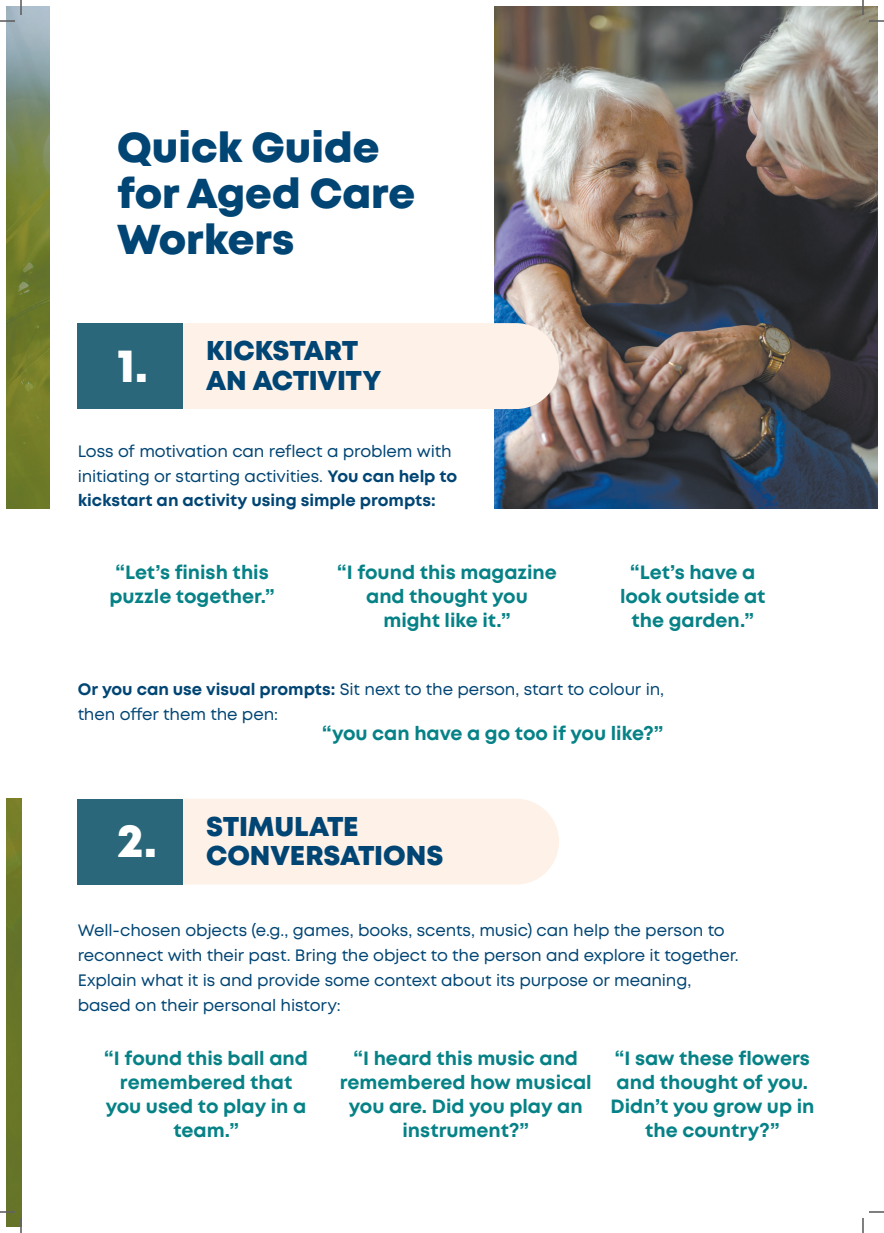
<style>
.page{position:relative;width:884px;height:1233px;background:#fff}
.page>*{position:absolute;margin:0;border:0;box-sizing:border-box;transform-origin:0 0}
.t1{font:800 47.1px "Mont";color:#fff}
.t2{font:800 41.7px/45.7px "Mont";color:#004574}
.t3{font:800 27.2px/29.6px "Mont";letter-spacing:-.01em;color:#004574}
.t4{font:700 19.2px/24.1px "Mont";letter-spacing:-.005em;color:#068287;text-align:center}
.t5{font:16.5px/24.8px "Mont";letter-spacing:-.005em;color:#004574}
.s1{font-weight:700}
</style>
<div class="page">
<img style="left:494px;top:7px;width:383px;height:502px">
<div style="left:183px;top:323px;width:376px;height:86px;background:#fef1e7"></div>
<div style="left:102px;top:798px;width:457px;height:86px;background:#fef1e7;border-radius:43px"></div>
<img style="left:7px;top:7px;width:42px;height:502px">
<div style="left:78px;top:323px;width:105px;height:86px;background:#2a677a"></div>
<div style="left:78px;top:798px;width:105px;height:86px;background:#2a677a"></div>
<img style="left:7px;top:798px;width:14px;height:428px">
<svg style="left:0;top:1211px;width:15px;height:1px"></svg>
<svg style="left:869px;top:1211px;width:15px;height:1px"></svg>
<svg style="left:0;top:0;width:22px;height:22px"></svg>
<svg style="left:20px;top:1218px;width:2px;height:15px"></svg>
<svg style="left:862px;top:0;width:22px;height:22px"></svg>
<svg style="left:862px;top:1218px;width:2px;height:15px"></svg>
<h2 class="t2" style="left:117px;top:125px;width:300px">Quick Guide for Aged Care<br>Workers</h2>
<h1 class="t1" style="left:117px;top:334px;width:33px">1.</h1>
<h3 class="t3" style="left:206px;top:336px;width:177px">KICKSTART<br>AN ACTIVITY</h3>
<p class="t5" style="left:78px;top:439px;width:381px">Loss of motivation can reflect a problem with initiating or starting activities. <span class="s1">You can help to kickstart an activity using simple prompts:</span></p>
<p class="t4" style="left:110px;top:560px;width:167px">“Let’s finish this puzzle together.”</p>
<p class="t4" style="left:337px;top:560px;width:221px">“I found this magazine and thought you might like it.”</p>
<p class="t4" style="left:620px;top:560px;width:147px">“Let’s have a look outside at the garden.”</p>
<p class="t5" style="left:78px;top:677px;width:588px"><span class="s1">Or you can use visual prompts:</span> Sit next to the person, start to colour in, then offer them the pen:</p>
<p class="t4" style="left:322px;top:721px;width:343px">“you can have a go too if you like?”</p>
<h1 class="t1" style="left:117px;top:810px;width:42px">2.</h1>
<h3 class="t3" style="left:206px;top:811px;width:239px">STIMULATE<br>CONVERSATIONS</h3>
<p class="t5" style="left:78px;top:918px;width:663px">Well-chosen objects (e.g., games, books, scents, music) can help the person to reconnect with their past. Bring the object to the person and explore it together.<br>Explain what it is and provide some context about its purpose or meaning, based on their personal history:</p>
<p class="t4" style="left:104px;top:1046px;width:205px">“I found this ball and remembered that you used to play in a team.”</p>
<p class="t4" style="left:340px;top:1046px;width:253px">“I heard this music and remembered how musical you are. Did you play an instrument?”</p>
<p class="t4" style="left:610px;top:1046px;width:205px">“I saw these flowers and thought of you.<br>Didn’t you grow up in the country?”</p>
</div>
